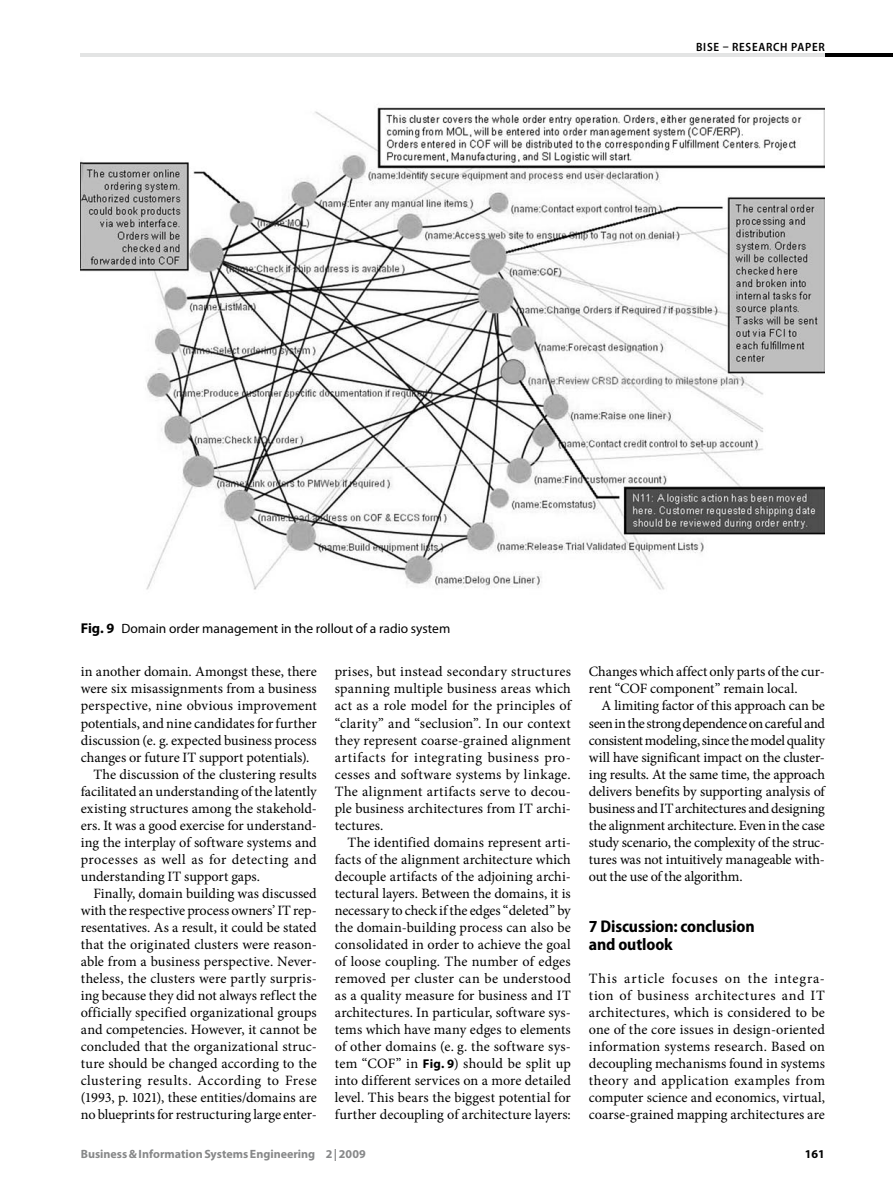
<style>
.page{position:relative;width:893px;height:1187px;background:#fff}
.page>*{position:absolute;margin:0;border:0;box-sizing:border-box;transform-origin:0 0}
.acl_zwischenuebersch{font:700 semi-condensed 16.95px/18.8px "Myriad Pro";letter-spacing:-.01em;color:#000}
.acg_grundtext{font:14.25px/17px "Minion Pro";color:#000;text-align:justify}
.acg_grundtext_ohne{font:14.25px/17px "Minion Pro";color:#000;text-align:justify}
.baa_bildunterschrift{font:13.5px "Myriad Pro";color:#000}
.t1{font:700 12px "Myriad Pro";color:#878889}
.t2{font:600 semi-condensed 12px "Myriad Pro";letter-spacing:.06em;color:#000}
.t3{font:700 12px "Myriad Pro";color:#000}
.s1{font-weight:700;font-size:14.25px}
.s2{font-family:"Myriad Pro";font-weight:700;font-size:12.75px}
</style>
<div class="page">
<hr style="left:81px;top:53px;width:744px;height:4px;background:#e3e4e4">
<hr style="left:825px;top:53px;width:68px;height:4px;background:#000">
<img style="left:81px;top:107px;width:744px;height:483px">
<p class="t2" style="left:696px;top:40px;width:130px">BISE – RESEARCH PAPER</p>
<p class="baa_bildunterschrift" style="left:81px;top:620px;width:371px"><span class="s1">Fig. 9</span> Domain order management in the rollout of a radio system</p>
<p class="acg_grundtext_ohne" style="left:81px;top:663px;width:238px">in another domain. Amongst these, there were six misassignments from a business perspective, nine obvious improvement potentials, and nine candidates for further discussion (e. g. expected business process changes or future IT support potentials).</p>
<p class="acg_grundtext" style="left:81px;top:765px;width:238px;text-indent:13px">The discussion of the clustering results facilitated an understanding of the latently existing structures among the stakehold&shy;ers. It was a good exercise for understand&shy;ing the interplay of software systems and processes as well as for detecting and understanding IT support gaps.</p>
<p class="acg_grundtext" style="left:81px;top:884px;width:238px;text-indent:13px">Finally, domain building was discussed with the respective process owners’ IT rep&shy;resentatives. As a result, it could be stated that the originated clusters were reason&shy;able from a business perspective. Never&shy;theless, the clusters were partly surpris&shy;ing because they did not always reflect the officially specified organizational groups and competencies. However, it cannot be concluded that the organizational struc&shy;ture should be changed according to the clustering results. According to Frese (1993, p. 1021), these entities/domains are no blueprints for restructuring large enter-</p>
<p class="acg_grundtext" style="left:335px;top:663px;width:238px">prises, but instead secondary structures spanning multiple business areas which act as a role model for the principles of “clarity” and “seclusion”. In our context they represent coarse-grained alignment artifacts for integrating business pro&shy;cesses and software systems by linkage.<br>The alignment artifacts serve to decou&shy;ple business architectures from IT archi&shy;tectures.</p>
<p class="acg_grundtext" style="left:335px;top:833px;width:238px;text-indent:13px">The identified domains represent arti&shy;facts of the alignment architecture which decouple artifacts of the adjoining archi&shy;tectural layers. Between the domains, it is necessary to check if the edges “deleted” by the domain-building process can also be consolidated in order to achieve the goal of loose coupling. The number of edges removed per cluster can be understood as a quality measure for business and IT architectures. In particular, software sys&shy;tems which have many edges to elements of other domains (e. g. the software sys&shy;tem “COF” in <span class="s2">Fig. 9</span>) should be split up into different services on a more detailed level. This bears the biggest potential for further decoupling of architecture layers:</p>
<p class="acg_grundtext" style="left:589px;top:663px;width:238px">Changes which affect only parts of the cur&shy;rent “COF component” remain local.</p>
<p class="acg_grundtext" style="left:589px;top:697px;width:238px;text-indent:13px">A limiting factor of this approach can be seen in the strong dependence on careful and consistent modeling, since the model quality will have significant impact on the cluster&shy;ing results. At the same time, the approach delivers benefits by supporting analysis of business and IT architectures and designing the alignment architecture. Even in the case study scenario, the complexity of the struc&shy;tures was not intuitively manageable with&shy;out the use of the algorithm.</p>
<p class="acl_zwischenuebersch" style="left:589px;top:916px;width:167px">7 Discussion: conclusion and outlook</p>
<p class="acg_grundtext_ohne" style="left:589px;top:969px;width:238px">This article focuses on the integra&shy;tion of business architectures and IT architectures, which is considered to be one of the core issues in design-oriented information systems research. Based on decoupling mechanisms found in systems theory and application examples from computer science and economics, virtual, coarse-grained mapping architectures are</p>
<p class="t1" style="left:81px;top:1145px;width:286px">Business &amp; Information Systems Engineering 2 | 2009</p>
<p class="t3" style="left:805px;top:1145px;width:21px">161</p>
</div>
